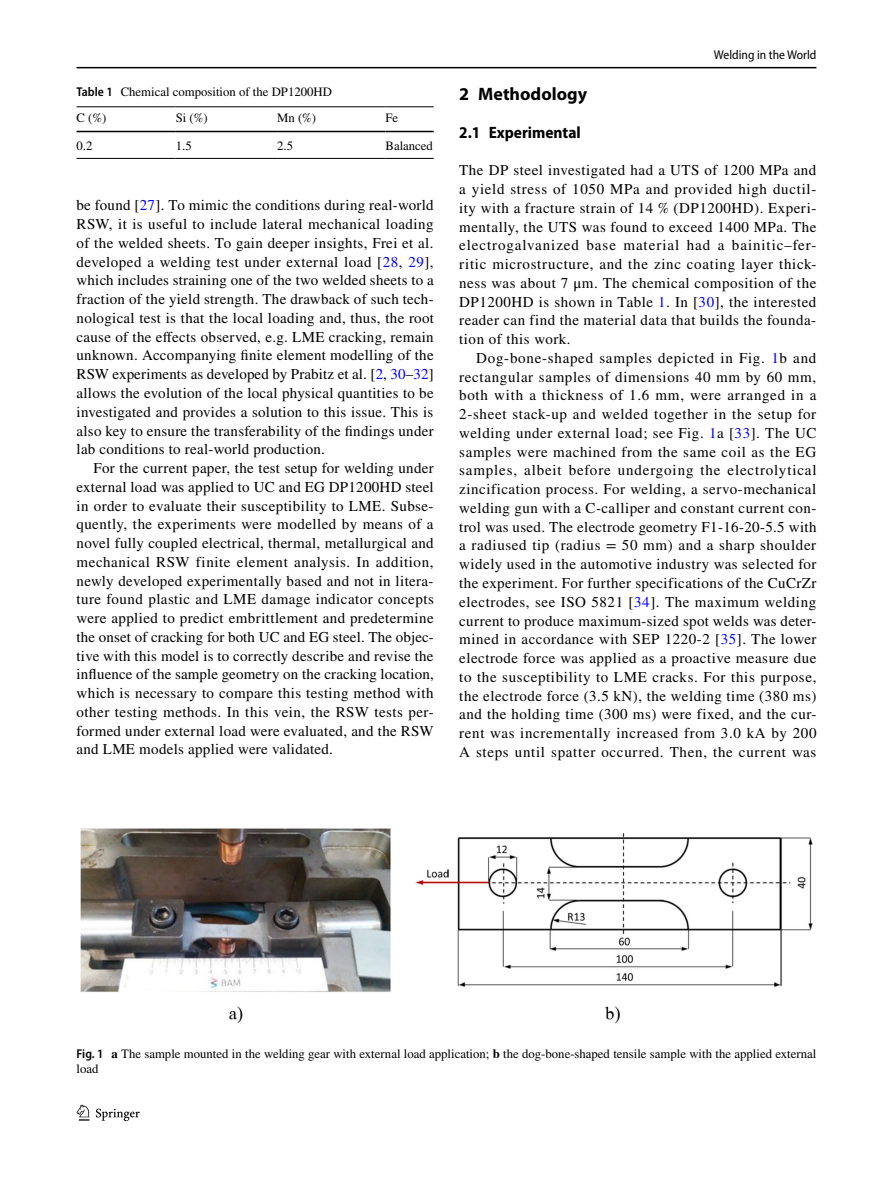
<style>
.page{position:relative;width:893px;height:1187px;background:#fff}
.page>*{position:absolute;margin:0;border:0;box-sizing:border-box;transform-origin:0 0}
.t1{font:700 18px "Myriad Pro";color:#000}
.t2{font:700 semi-condensed 16.5px "Myriad Pro";color:#000}
.t3{font:15px/18.8px "STIX";letter-spacing:.02em;color:#000;text-align:justify}
.t4{font:12.75px/25.5px "STIX";color:#000}
.t5{font:semi-condensed 12.75px "Myriad Pro";color:#000}
.s1{font-family:"Myriad Pro";font-weight:600;font-stretch:semi-condensed}
.s2{color:#00f}
.s3{font-weight:700}
</style>
<div class="page">
<hr style="left:77px;top:67px;width:739px;height:1px;background:#000">
<svg style="left:77px;top:1104px;width:12px;height:16px"></svg>
<svg style="left:96px;top:1108px;width:44px;height:12px"></svg>
<hr style="left:77px;top:106px;width:99px;height:1px;background:#000">
<hr style="left:77px;top:131px;width:99px;height:1px;background:#000">
<hr style="left:176px;top:106px;width:101px;height:1px;background:#000">
<hr style="left:176px;top:131px;width:101px;height:1px;background:#000">
<hr style="left:277px;top:106px;width:109px;height:1px;background:#000">
<hr style="left:277px;top:131px;width:109px;height:1px;background:#000">
<hr style="left:386px;top:106px;width:48px;height:1px;background:#000">
<hr style="left:386px;top:131px;width:48px;height:1px;background:#000">
<hr style="left:77px;top:158px;width:99px;height:1px;background:#000">
<hr style="left:176px;top:158px;width:101px;height:1px;background:#000">
<hr style="left:277px;top:158px;width:109px;height:1px;background:#000">
<hr style="left:386px;top:158px;width:48px;height:1px;background:#000">
<img style="left:81px;top:828px;width:731px;height:195px">
<p class="t4" style="left:77px;top:80px;width:257px"><span class="s1">Table 1</span> Chemical composition of the DP1200HD<br>C (%)</p>
<p class="t4" style="left:176px;top:106px;width:33px">Si (%)</p>
<p class="t4" style="left:277px;top:106px;width:40px">Mn (%)</p>
<p class="t4" style="left:385px;top:106px;width:14px">Fe</p>
<p class="t4" style="left:77px;top:134px;width:17px">0.2</p>
<p class="t4" style="left:176px;top:134px;width:17px">1.5</p>
<p class="t4" style="left:277px;top:134px;width:17px">2.5</p>
<p class="t4" style="left:385px;top:134px;width:49px">Balanced</p>
<p class="t3" style="left:77px;top:197px;width:359px">be found [<span class="s2">27</span>]. To mimic the conditions during real-world RSW, it is useful to include lateral mechanical loading of the welded sheets. To gain deeper insights, Frei et al. developed a welding test under external load [<span class="s2">28</span>, <span class="s2">29</span>], which includes straining one of the two welded sheets to a fraction of the yield strength. The drawback of such tech&shy;nological test is that the local loading and, thus, the root cause of the effects observed, e.g. LME cracking, remain unknown. Accompanying finite element modelling of the RSW experiments as developed by Prabitz et al. [<span class="s2">2</span>, <span class="s2">30</span>–<span class="s2">32</span>] allows the evolution of the local physical quantities to be investigated and provides a solution to this issue. This is also key to ensure the transferability of the findings under lab conditions to real-world production.</p>
<p class="t3" style="left:77px;top:459px;width:359px;text-indent:17px">For the current paper, the test setup for welding under external load was applied to UC and EG DP1200HD steel in order to evaluate their susceptibility to LME. Subse&shy;quently, the experiments were modelled by means of a novel fully coupled electrical, thermal, metallurgical and mechanical RSW finite element analysis. In addition, newly developed experimentally based and not in litera&shy;ture found plastic and LME damage indicator concepts were applied to predict embrittlement and predetermine the onset of cracking for both UC and EG steel. The objec&shy;tive with this model is to correctly describe and revise the influence of the sample geometry on the cracking location, which is necessary to compare this testing method with other testing methods. In this vein, the RSW tests per&shy;formed under external load were evaluated, and the RSW and LME models applied were validated.</p>
<p class="t5" style="left:714px;top:48px;width:104px">Welding in the World</p>
<p class="t1" style="left:459px;top:82px;width:129px">2 Methodology</p>
<p class="t2" style="left:459px;top:123px;width:123px">2.1 Experimental</p>
<p class="t3" style="left:459px;top:162px;width:359px">The DP steel investigated had a UTS of 1200 MPa and a yield stress of 1050 MPa and provided high ductil&shy;ity with a fracture strain of 14 % (DP1200HD). Experi&shy;mentally, the UTS was found to exceed 1400 MPa. The electrogalvanized base material had a bainitic–fer&shy;ritic microstructure, and the zinc coating layer thick&shy;ness was about 7 μm. The chemical composition of the DP1200HD is shown in Table <span class="s2">1</span>. In [<span class="s2">30</span>], the interested reader can find the material data that builds the founda&shy;tion of this work.</p>
<p class="t3" style="left:459px;top:349px;width:359px;text-indent:17px">Dog-bone-shaped samples depicted in Fig. <span class="s2">1</span>b and rectangular samples of dimensions 40 mm by 60 mm, both with a thickness of 1.6 mm, were arranged in a 2-sheet stack-up and welded together in the setup for welding under external load; see Fig. <span class="s2">1</span>a [<span class="s2">33</span>]. The UC samples were machined from the same coil as the EG samples, albeit before undergoing the electrolytical zincification process. For welding, a servo-mechanical welding gun with a C-calliper and constant current con&shy;trol was used. The electrode geometry F1-16-20-5.5 with a radiused tip (radius = 50 mm) and a sharp shoulder widely used in the automotive industry was selected for the experiment. For further specifications of the CuCrZr electrodes, see ISO 5821 [<span class="s2">34</span>]. The maximum welding current to produce maximum-sized spot welds was deter&shy;mined in accordance with SEP 1220-2 [<span class="s2">35</span>]. The lower electrode force was applied as a proactive measure due to the susceptibility to LME cracks. For this purpose, the electrode force (3.5 kN), the welding time (380 ms) and the holding time (300 ms) were fixed, and the cur&shy;rent was incrementally increased from 3.0 kA by 200<br>A steps until spatter occurred. Then, the current was</p>
<p class="t4" style="left:77px;top:1047px;width:741px;line-height:15px"><span class="s1">Fig. 1</span> <span class="s3">a</span> The sample mounted in the welding gear with external load application; <span class="s3">b</span> the dog-bone-shaped tensile sample with the applied external load</p>
</div>
